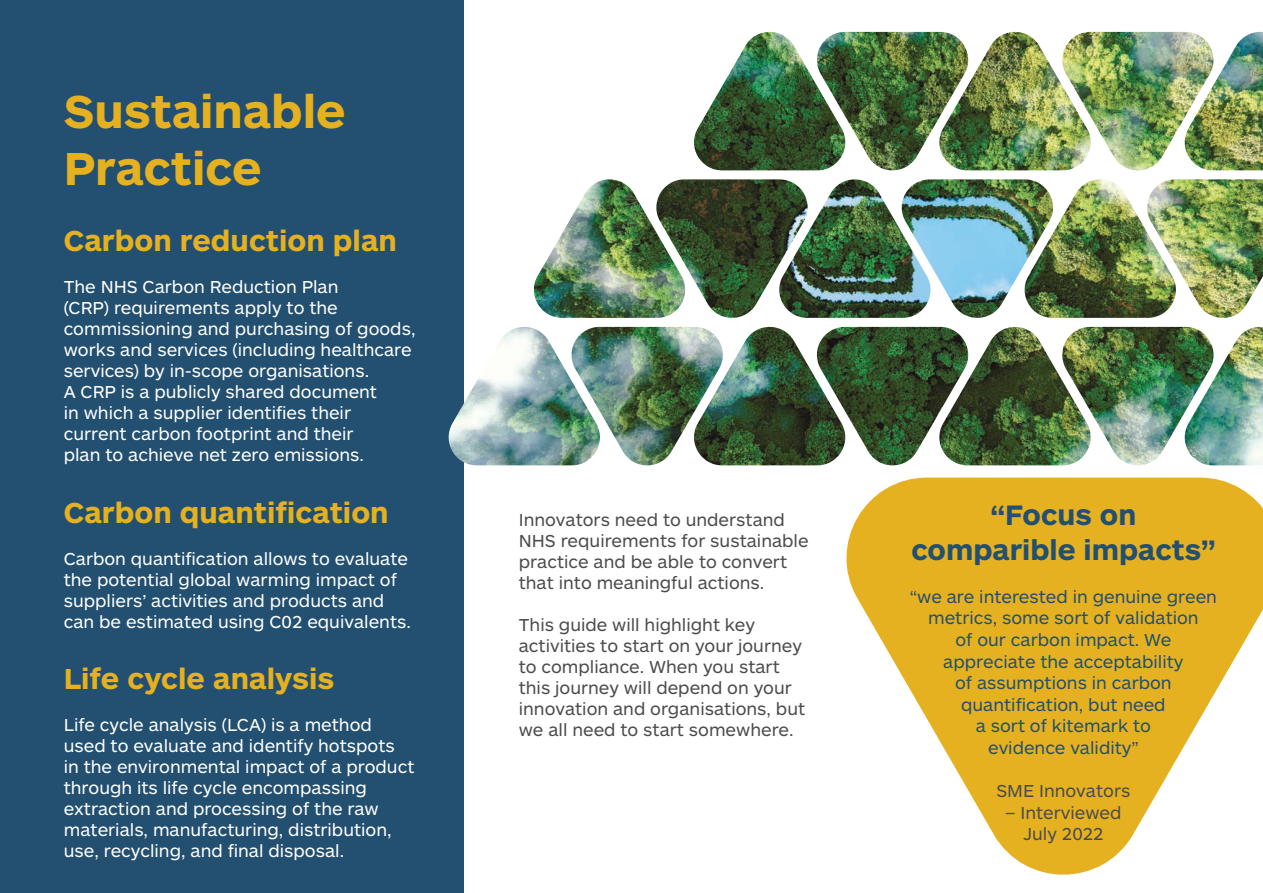
<style>
.page{position:relative;width:1263px;height:893px;background:#fff}
.page>*{position:absolute;margin:0;border:0;box-sizing:border-box;transform-origin:0 0}
.t1{font:700 48px/57.6px "ARS Maquette";color:#e6b120}
.t2{font:700 30px "ARS Maquette";color:#e6b120}
.t3{font:700 29.25px/35.1px "ARS Maquette";color:#235070;text-align:center}
.t4{font:18px/21px "ARS Maquette";color:#fff}
.t5{font:18px/21px "ARS Maquette";color:#4b4c4d}
.t6{font:18px/21.6px "ARS Maquette";color:#235070;text-align:center}
</style>
<div class="page">
<div style="left:0;top:0;width:463px;height:893px;background:#235070"></div>
<svg style="left:846px;top:478px;width:417px;height:397px;fill:#e6b120"></svg>
<img style="left:448px;top:32px;width:815px;height:435px">
<p class="t1" style="left:64px;top:80px;width:283px">Sustainable<br>Practice</p>
<p class="t2" style="left:64px;top:221px;width:335px">Carbon reduction plan</p>
<p class="t4" style="left:64px;top:276px;width:353px">The NHS Carbon Reduction Plan<br>(CRP) requirements apply to the commissioning and purchasing of goods, works and services (including healthcare services) by in-scope organisations.<br>A CRP is a publicly shared document<br>in which a supplier identifies their current carbon footprint and their<br>plan to achieve net zero emissions.</p>
<p class="t2" style="left:64px;top:493px;width:326px">Carbon quantification</p>
<p class="t4" style="left:64px;top:547px;width:349px">Carbon quantification allows to evaluate the potential global warming impact of suppliers’ activities and products and can be estimated using C02 equivalents.</p>
<p class="t2" style="left:64px;top:659px;width:272px">Life cycle analysis</p>
<p class="t4" style="left:64px;top:714px;width:352px">Life cycle analysis (LCA) is a method used to evaluate and identify hotspots<br>in the environmental impact of a product through its life cycle encompassing extraction and processing of the raw materials, manufacturing, distribution, use, recycling, and final disposal.</p>
<p class="t5" style="left:519px;top:508px;width:291px">Innovators need to understand<br>NHS requirements for sustainable practice and be able to convert that into meaningful actions.</p>
<p class="t5" style="left:519px;top:613px;width:288px">This guide will highlight key activities to start on your journey to compliance. When you start this journey will depend on your innovation and organisations, but we all need to start somewhere.</p>
<p class="t3" style="left:911px;top:495px;width:306px">“Focus on comparible impacts”</p>
<p class="t6" style="left:910px;top:585px;width:309px">“we are interested in genuine green metrics, some sort of validation<br>of our carbon impact. We appreciate the acceptability<br>of assumptions in carbon quantification, but need<br>a sort of kitemark to<br>evidence validity”</p>
<p class="t5" style="left:996px;top:780px;width:136px">SME Innovators</p>
<p class="t5" style="left:1005px;top:801px;width:118px;line-height:21.6px;text-align:center">– Interviewed<br>July 2022</p>
</div>
